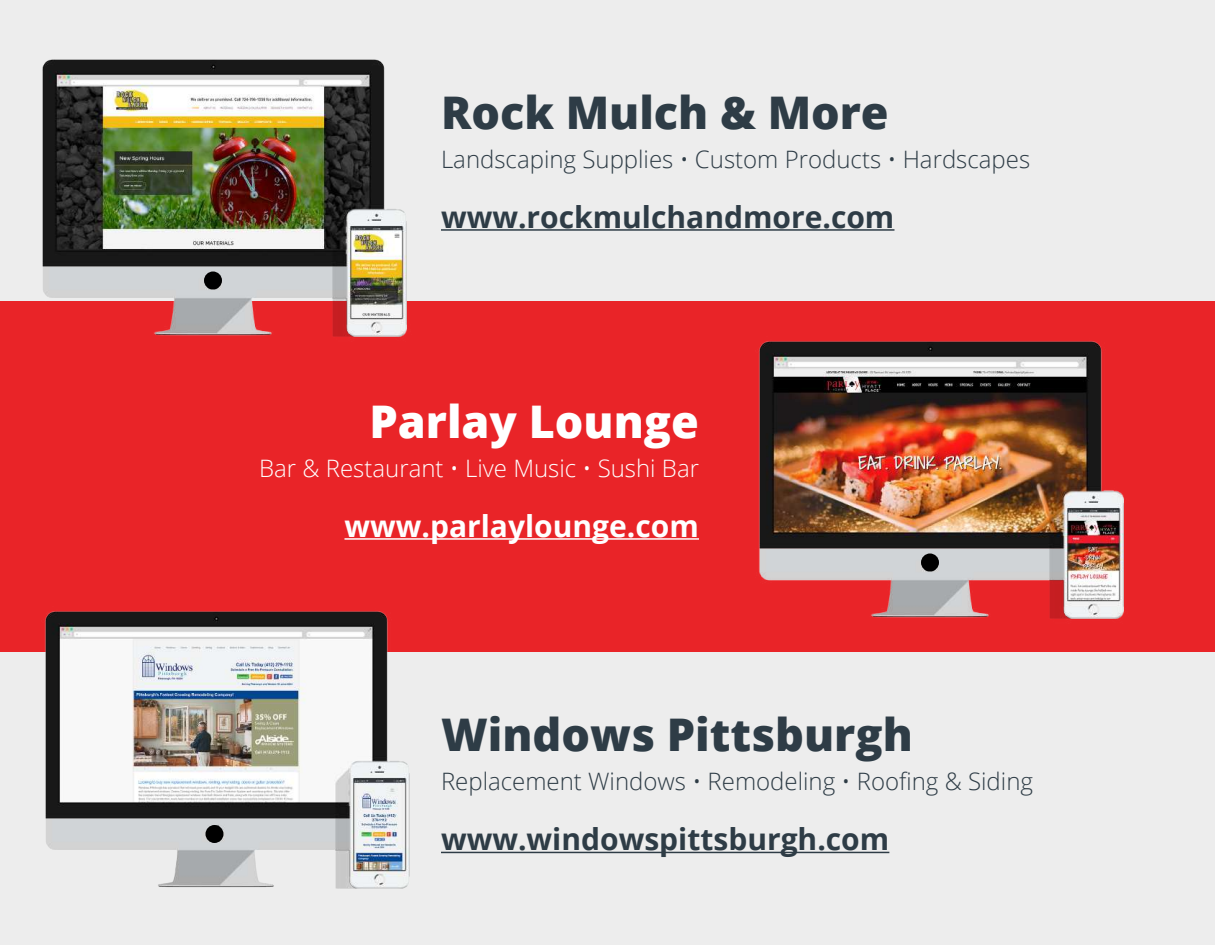
<style>
.page{position:relative;width:1215px;height:945px;background:#ededed}
.page>*{position:absolute;margin:0;border:0;box-sizing:border-box;transform-origin:0 0}
.t1{font:800 45px "Open Sans";color:#2e3c46}
.t2{font:800 45px "Open Sans";color:#fff}
.t3{font:700 30px "Open Sans";color:#2e3c46}
.t4{font:700 30px "Open Sans";color:#fff}
.t5{font:300 24px "Open Sans";color:#2e3c46}
.t6{font:300 24px "Open Sans";color:#fff}
</style>
<div class="page">
<div style="left:0;top:302px;width:1215px;height:350px;background:#e92428"></div>
<img style="left:45px;top:611px;width:365px;height:278px">
<div style="left:206px;top:825px;width:18px;height:18px;background:#000;border-radius:50%"></div>
<hr style="left:441px;top:852px;width:448px;height:1px;background:#2e3c46">
<hr style="left:344px;top:538px;width:355px;height:2px;background:#fff">
<img style="left:720px;top:301px;width:432px;height:318px">
<div style="left:921px;top:554px;width:18px;height:18px;background:#000;border-radius:50%"></div>
<hr style="left:441px;top:229px;width:454px;height:2px;background:#2e3c46">
<img style="left:3px;top:59px;width:432px;height:278px">
<div style="left:204px;top:272px;width:18px;height:18px;background:#000;border-radius:50%"></div>
<h1 class="t1" style="left:441px;top:78px;width:449px">Rock Mulch &amp; More</h1>
<p class="t5" style="left:441px;top:143px;width:591px">Landscaping Supplies • Custom Products • Hardscapes</p>
<p class="t3" style="left:441px;top:196px;width:455px">www.rockmulchandmore.com</p>
<h1 class="t2" style="left:369px;top:387px;width:331px">Parlay Lounge</h1>
<p class="t6" style="left:259px;top:452px;width:441px">Bar &amp; Restaurant • Live Music • Sushi Bar</p>
<p class="t4" style="left:344px;top:505px;width:356px">www.parlaylounge.com</p>
<h1 class="t1" style="left:441px;top:701px;width:473px">Windows Pittsburgh</h1>
<p class="t5" style="left:441px;top:765px;width:594px">Replacement Windows • Remodeling • Roofing &amp; Siding</p>
<p class="t3" style="left:441px;top:818px;width:450px">www.windowspittsburgh.com</p>
</div>
